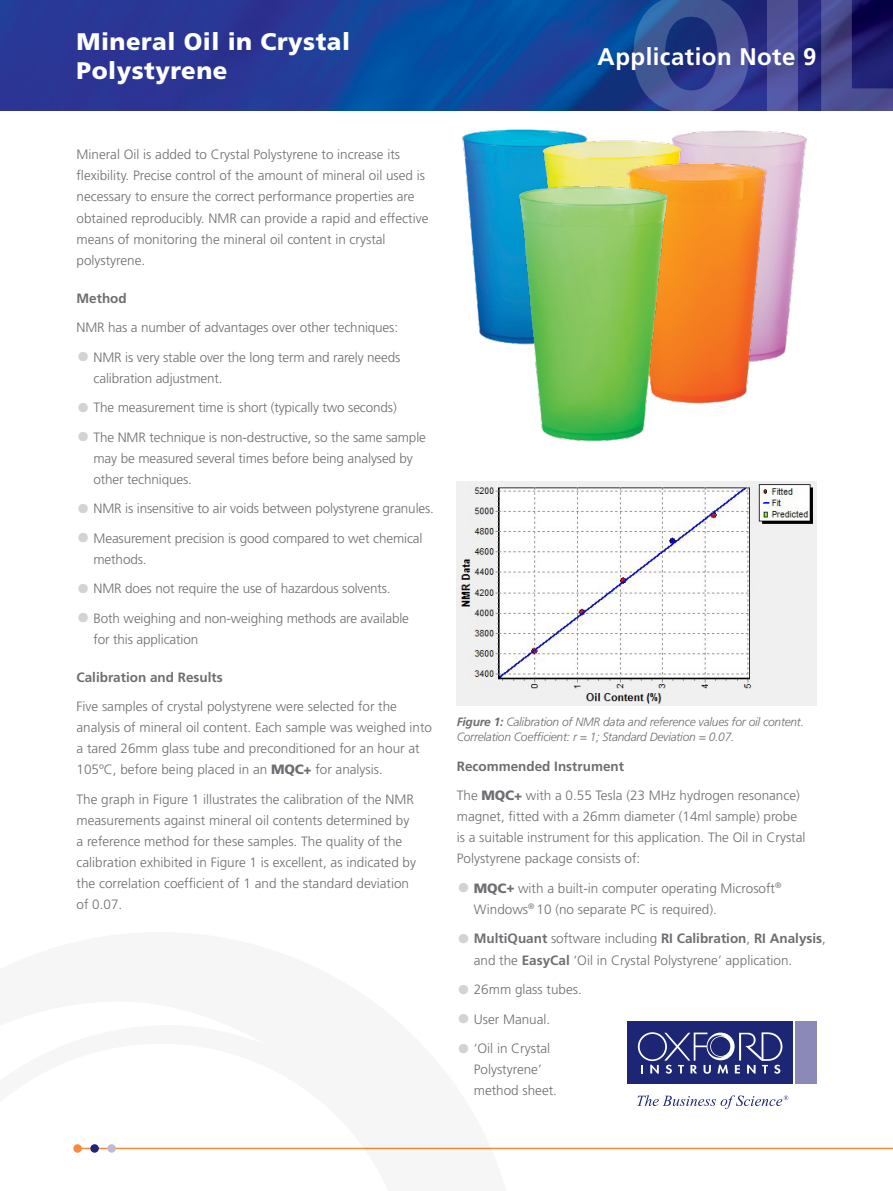
<style>
.page{position:relative;width:893px;height:1191px;background:#fff}
.page>*{position:absolute;margin:0;border:0;box-sizing:border-box;transform-origin:0 0}
.t1{font:900 165px "Frutiger";color:#fff}
.t2{font:900 24px/28.8px "Frutiger";letter-spacing:.02em;color:#fff}
.t3{font:700 24px "Frutiger";letter-spacing:.02em;color:#fff}
.t4{font:300 13.5px/21px "Frutiger";color:#6d6e71}
.t5{font:700 13.5px "Frutiger";color:#6d6e71}
.t6{font:italic 300 12px/15px "Frutiger";letter-spacing:-.02em;color:#6d6e71}
.s1{font-weight:700;font-size:27px;color:#d1d3d4}
.s2{font-weight:900}
.s3{font-weight:700}
</style>
<div class="page">
<img style="left:0;top:0;width:893px;height:111px">
<hr style="left:77px;top:1147px;width:816px;height:2px;background:#f68b3d">
<div style="left:627px;top:1021px;width:166px;height:63px;background:#1c2674"></div>
<div style="left:795px;top:1021px;width:21px;height:63px;background:#8b89b7"></div>
<svg style="left:638px;top:1032px;width:144px;height:41px"></svg>
<svg style="left:637px;top:1095px;width:151px;height:14px"></svg>
<svg style="left:73px;top:1144px;width:447px;height:9px"></svg>
<img style="left:457px;top:482px;width:359px;height:223px">
<img style="left:795px;top:134px;width:12px;height:116px">
<img style="left:462px;top:129px;width:46px;height:117px">
<img style="left:508px;top:102px;width:199px;height:67px">
<img style="left:622px;top:128px;width:173px;height:276px">
<img style="left:472px;top:169px;width:225px;height:333px">
<h2 class="t2" style="left:77px;top:27px;width:275px">Mineral Oil in Crystal<br>Polystyrene</h2>
<p class="t4" style="left:77px;top:144px;width:353px">Mineral Oil is added to Crystal Polystyrene to increase its flexibility. Precise control of the amount of mineral oil used is necessary to ensure the correct performance properties are obtained reproducibly. NMR can provide a rapid and effective means of monitoring the mineral oil content in crystal polystyrene.</p>
<p class="t5" style="left:77px;top:290px;width:52px">Method</p>
<p class="t4" style="left:77px;top:317px;width:323px">NMR has a number of advantages over other techniques:</p>
<p class="t4" style="left:94px;top:346px;width:308px;text-indent:-17px"><span class="s1">•</span> NMR is very stable over the long term and rarely needs calibration adjustment.</p>
<p class="t4" style="left:77px;top:397px;width:322px"><span class="s1">•</span> The measurement time is short (typically two seconds)</p>
<p class="t4" style="left:94px;top:426px;width:334px;text-indent:-17px"><span class="s1">•</span> The NMR technique is non-destructive, so the same sample may be measured several times before being analysed by other techniques.</p>
<p class="t4" style="left:77px;top:498px;width:359px"><span class="s1">•</span> NMR is insensitive to air voids between polystyrene granules.</p>
<p class="t4" style="left:94px;top:527px;width:330px;text-indent:-17px"><span class="s1">•</span> Measurement precision is good compared to wet chemical methods.</p>
<p class="t4" style="left:77px;top:578px;width:316px"><span class="s1">•</span> NMR does not require the use of hazardous solvents.</p>
<p class="t4" style="left:94px;top:607px;width:317px;text-indent:-17px"><span class="s1">•</span> Both weighing and non-weighing methods are available for this application</p>
<p class="t5" style="left:77px;top:669px;width:148px">Calibration and Results</p>
<p class="t4" style="left:77px;top:696px;width:357px">Five samples of crystal polystyrene were selected for the analysis of mineral oil content. Each sample was weighed into a tared 26mm glass tube and preconditioned for an hour at 105ºC, before being placed in an <span class="s2">MQC+</span> for analysis.</p>
<p class="t4" style="left:77px;top:788px;width:341px">The graph in Figure 1 illustrates the calibration of the NMR measurements against mineral oil contents determined by a reference method for these samples. The quality of the calibration exhibited in Figure 1 is excellent, as indicated by the correlation coefficient of 1 and the standard deviation of 0.07.</p>
<h1 class="t1" style="left:627px;top:-46px;width:277px">OIL</h1>
<h2 class="t3" style="left:598px;top:42px;width:220px">Application Note 9</h2>
<p class="t6" style="left:457px;top:714px;width:349px"><span class="s3">Figure 1:</span> Calibration of NMR data and reference values for oil content.<br>Correlation Coefficient: r = 1; Standard Deviation = 0.07.</p>
<p class="t4" style="left:457px;top:751px;width:345px;line-height:29.5px"><span class="s3">Recommended Instrument<br></span>The <span class="s2">MQC+</span> with a 0.55 Tesla (23 MHz hydrogen resonance)</p>
<p class="t4" style="left:457px;top:806px;width:350px">magnet, fitted with a 26mm diameter (14ml sample) probe is a suitable instrument for this application. The Oil in Crystal<br>Polystyrene package consists of:</p>
<p class="t4" style="left:474px;top:877px;width:309px;text-indent:-17px"><span class="s1">•</span> <span class="s2">MQC+</span> with a built-in computer operating Microsoft<sup>®<br></sup>Windows<sup>®</sup> 10 (no separate PC is required).</p>
<p class="t4" style="left:474px;top:928px;width:354px;text-indent:-17px"><span class="s1">•</span> <span class="s3">MultiQuant</span> software including <span class="s3">RI Calibration</span>, <span class="s3">RI Analysis</span>, and the <span class="s3">EasyCal</span> ‘Oil in Crystal Polystyrene’ application.</p>
<p class="t4" style="left:457px;top:978px;width:127px"><span class="s1">•</span> 26mm glass tubes.</p>
<p class="t4" style="left:457px;top:1008px;width:95px"><span class="s1">•</span> User Manual.</p>
<p class="t4" style="left:474px;top:1037px;width:85px;text-indent:-17px"><span class="s1">•</span> ‘Oil in Crystal<br>Polystyrene’ method sheet.</p>
</div>
